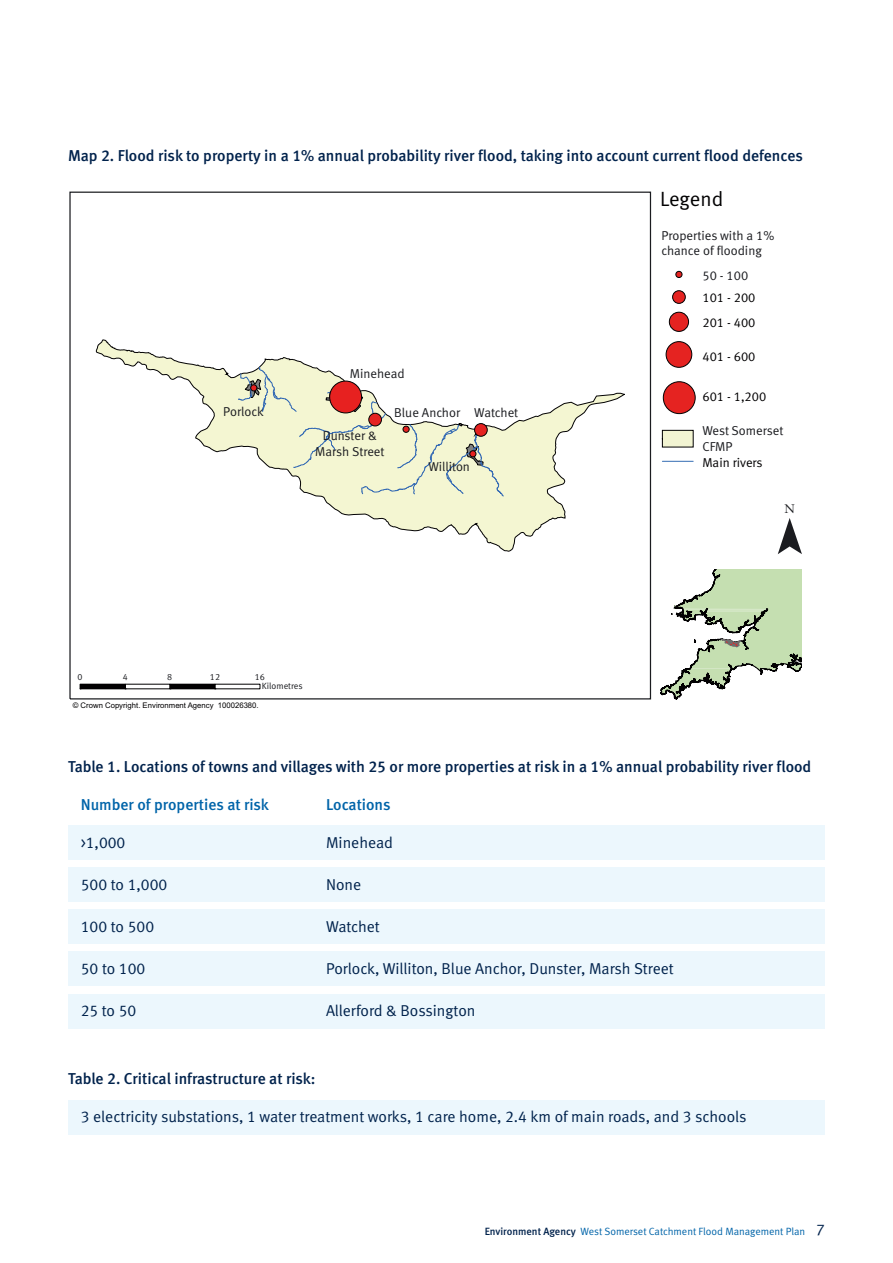
<style>
.page{position:relative;width:893px;height:1263px;background:#fff}
.page>*{position:absolute;margin:0;border:0;box-sizing:border-box;transform-origin:0 0}
.t1{font:20.7px "EA Meta Normal";letter-spacing:-.01em;color:#020102}
.t2{font:500 15.75px "EA Meta";color:#00224c}
.t3{font:15.75px "EA Meta Normal";color:#00224c}
.t4{font:500 15.75px "EA Meta";color:#0064a9}
.t5{font:12.9px/15.5px "EA Meta Normal";color:#1b1c20}
.t6{font:12.9px/24.8px "EA Meta Normal";color:#020102}
.t7{font:12.45px "EA Sabon";color:#1b1c20}
.t8{font:10.5px "EA Meta Normal";color:#0064a9}
.t9{font:9px/9px "EA Meta Normal";color:#1b1c20}
.t10{font:7.8px "Arial";letter-spacing:.005em;color:#020102}
.s1{font-family:"EA Meta";font-weight:500;color:#00224c}
.s2{font-size:15.75px;color:#00224c}
</style>
<div class="page">
<div style="left:68px;top:1100px;width:757px;height:34px;background:#ecf7fd"></div>
<div style="left:68px;top:825px;width:757px;height:34px;background:#ecf7fd"></div>
<div style="left:68px;top:867px;width:757px;height:34px;background:#ecf7fd"></div>
<div style="left:68px;top:909px;width:757px;height:34px;background:#ecf7fd"></div>
<div style="left:68px;top:952px;width:757px;height:34px;background:#ecf7fd"></div>
<div style="left:68px;top:994px;width:757px;height:34px;background:#ecf7fd"></div>
<svg style="left:96px;top:339px;width:529px;height:213px"></svg>
<div style="left:80px;top:684px;width:45px;height:5px;background:#020102"></div>
<div style="left:170px;top:684px;width:45px;height:5px;background:#020102"></div>
<div style="left:676px;top:271px;width:6px;height:7px;background:#e52321;border-radius:50%"></div>
<div style="left:675px;top:271px;width:7px;height:7px;border:1px solid #020102;border-radius:50%"></div>
<div style="left:673px;top:291px;width:12px;height:12px;background:#e52321;border-radius:50%"></div>
<div style="left:672px;top:290px;width:14px;height:14px;border:1px solid #020102;border-radius:50%"></div>
<div style="left:669px;top:312px;width:19px;height:19px;background:#e52321;border-radius:50%"></div>
<div style="left:669px;top:312px;width:20px;height:20px;border:1px solid #020102;border-radius:50%"></div>
<div style="left:666px;top:342px;width:26px;height:25px;background:#e52321;border-radius:50%"></div>
<div style="left:666px;top:341px;width:26px;height:27px;border:1px solid #020102;border-radius:50%"></div>
<div style="left:663px;top:382px;width:32px;height:32px;background:#e52321;border-radius:50%"></div>
<div style="left:663px;top:381px;width:32px;height:33px;border:1px solid #020102;border-radius:50%"></div>
<svg style="left:662px;top:430px;width:32px;height:18px"></svg>
<hr style="left:662px;top:461px;width:31px;height:1px;background:#336cb3">
<svg style="left:238px;top:366px;width:266px;height:131px"></svg>
<div style="left:403px;top:426px;width:6px;height:7px;border:1px solid #020102;border-radius:50%"></div>
<div style="left:475px;top:424px;width:12px;height:12px;background:#e52321;border-radius:50%"></div>
<div style="left:474px;top:423px;width:14px;height:14px;border:1px solid #020102;border-radius:50%"></div>
<svg style="left:660px;top:569px;width:142px;height:130px"></svg>
<svg style="left:778px;top:518px;width:24px;height:36px"></svg>
<p class="t2" style="left:68px;top:150px;width:736px">Map 2. Flood risk to property in a 1% annual probability river flood, taking into account current flood defences</p>
<p class="t5" style="left:223px;top:405px;width:42px">Porlock</p>
<p class="t5" style="left:350px;top:367px;width:56px">Minehead</p>
<p class="t5" style="left:315px;top:429px;width:71px;text-align:center">Dunster &amp;<br>Marsh Street</p>
<p class="t5" style="left:394px;top:406px;width:126px">Blue Anchor Watchet</p>
<p class="t5" style="left:428px;top:460px;width:43px">Williton</p>
<p class="t9" style="left:77px;top:673px;width:7px">0</p>
<p class="t9" style="left:123px;top:673px;width:7px">4</p>
<p class="t9" style="left:167px;top:673px;width:7px">8</p>
<p class="t9" style="left:210px;top:673px;width:12px">12</p>
<p class="t9" style="left:262px;top:673px;width:42px;text-indent:-7px">16<br>Kilometres</p>
<p class="t10" style="left:73px;top:701px;width:187px">© Crown Copyright. Environment Agency 100026380.</p>
<h1 class="t1" style="left:660px;top:190px;width:65px">Legend</h1>
<p class="t5" style="left:661px;top:229px;width:114px">Properties with a 1% chance of flooding</p>
<p class="t5" style="left:702px;top:269px;width:47px">50 - 100</p>
<p class="t6" style="left:702px;top:286px;width:55px">101 - 200<br>201 - 400</p>
<p class="t6" style="left:702px;top:345px;width:55px">401 - 600</p>
<p class="t6" style="left:702px;top:385px;width:65px">601 - 1,200</p>
<p class="t5" style="left:702px;top:424px;width:83px">West Somerset<br>CFMP</p>
<p class="t6" style="left:702px;top:451px;width:62px">Main rivers</p>
<p class="t7" style="left:784px;top:501px;width:12px">N</p>
<p class="t2" style="left:68px;top:760px;width:745px">Table 1. Locations of towns and villages with 25 or more properties at risk in a 1% annual probability river flood</p>
<p class="t4" style="left:81px;top:799px;width:190px">Number of properties at risk</p>
<p class="t4" style="left:326px;top:799px;width:66px">Locations</p>
<p class="t3" style="left:81px;top:837px;width:46px">&gt;1,000</p>
<p class="t3" style="left:326px;top:837px;width:68px">Minehead</p>
<p class="t3" style="left:81px;top:879px;width:88px">500 to 1,000</p>
<p class="t3" style="left:326px;top:879px;width:37px">None</p>
<p class="t3" style="left:81px;top:921px;width:75px">100 to 500</p>
<p class="t3" style="left:326px;top:921px;width:55px">Watchet</p>
<p class="t3" style="left:81px;top:963px;width:66px">50 to 100</p>
<p class="t3" style="left:326px;top:963px;width:349px">Porlock, Williton, Blue Anchor, Dunster, Marsh Street</p>
<p class="t3" style="left:81px;top:1005px;width:57px">25 to 50</p>
<p class="t3" style="left:326px;top:1005px;width:151px">Allerford &amp; Bossington</p>
<p class="t2" style="left:68px;top:1072px;width:249px">Table 2. Critical infrastructure at risk:</p>
<p class="t3" style="left:81px;top:1110px;width:667px">3 electricity substations, 1 water treatment works, 1 care home, 2.4 km of main roads, and 3 schools</p>
<p class="t8" style="left:485px;top:1227px;width:342px"><span class="s1">Environment Agency</span> West Somerset Catchment Flood Management Plan <span class="s2">7</span></p>
</div>
